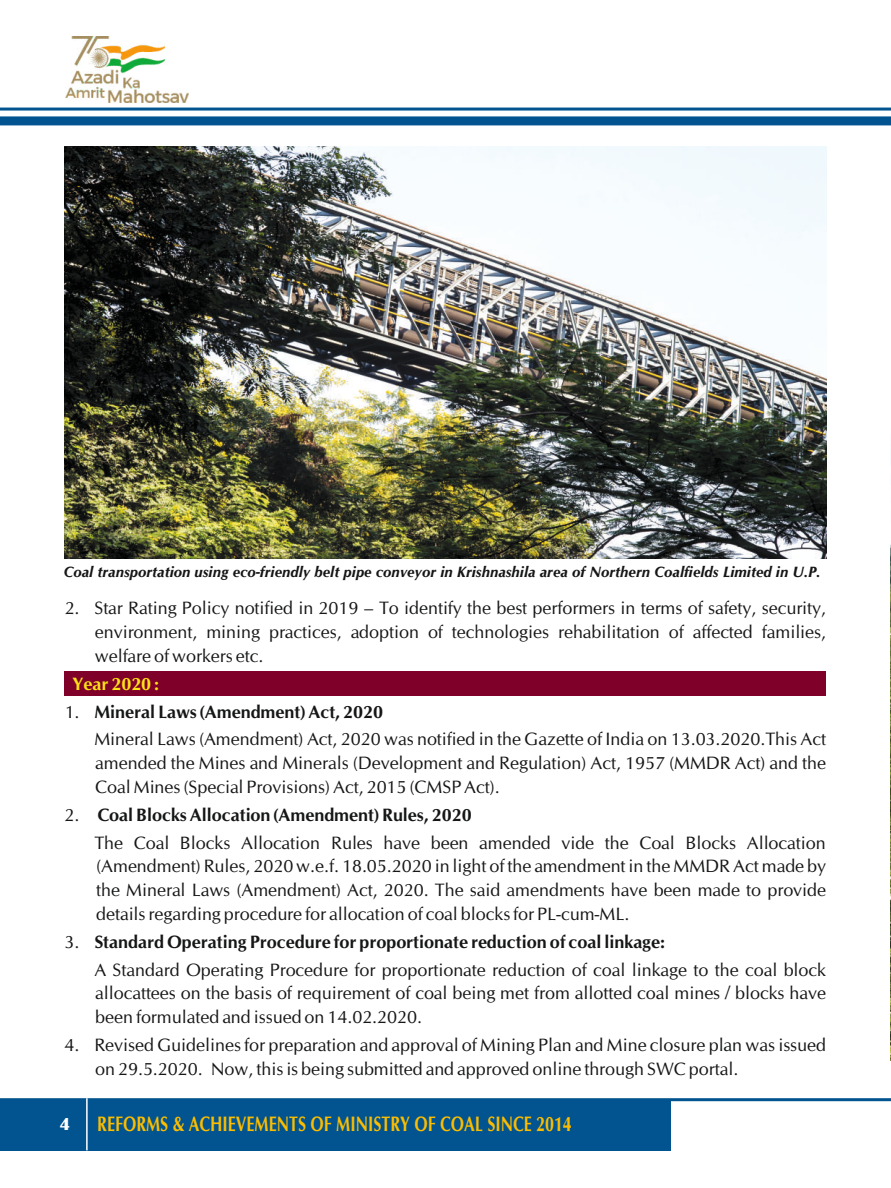
<style>
.page{position:relative;width:891px;height:1188px;background:#fff}
.page>*{position:absolute;margin:0;border:0;box-sizing:border-box;transform-origin:0 0}
.t1{font:700 21px "CG Omega";color:#fcbd00;scale:.77 1}
.t2{font:18px/23.7px "CG Omega";color:#151616}
.t3{font:700 18px "CG Omega";color:#fbe116}
.t4{font:700 18px "Britannic";color:#fff}
.t5{font:italic 700 15px "CG Omega";color:#151616}
.s1{font-weight:700}
</style>
<div class="page">
<div style="left:64px;top:671px;width:762px;height:25px;background:#7f012a"></div>
<div style="left:0;top:1100px;width:671px;height:50px;background:#01548f"></div>
<div style="left:0;top:116px;width:891px;height:9px;background:#01548f"></div>
<hr style="left:0;top:108px;width:891px;height:3px;background:#01548f">
<img style="left:65px;top:36px;width:123px;height:67px">
<hr style="left:0;top:1098px;width:891px;height:3px;background:#01548f">
<hr style="left:86px;top:1098px;width:2px;height:52px;background:#fff">
<img style="left:65px;top:146px;width:761px;height:413px">
<img style="left:890px;top:453px;width:1px;height:607px">
<p class="t5" style="left:64px;top:566px;width:759px">Coal transportation using eco-friendly belt pipe conveyor in Krishnashila area of Northern Coalfields Limited in U.P.</p>
<p class="t2" style="left:95px;top:598px;width:733px;text-align:justify;text-indent:-30px">2. Star Rating Policy notified in 2019 – To identify the best performers in terms of safety, security, environment, mining practices, adoption of technologies rehabilitation of affected families, welfare of workers etc.</p>
<p class="t3" style="left:73px;top:676px;width:88px">Year 2020 :</p>
<p class="t2" style="left:94px;top:699px;width:733px;line-height:28px;text-indent:-30px">1. <span class="s1">Mineral Laws (Amendment) Act, 2020<br></span>Mineral Laws (Amendment) Act, 2020 was notified in the Gazette of India on 13.03.2020.This Act</p>
<p class="t2" style="left:95px;top:753px;width:732px">amended the Mines and Minerals (Development and Regulation) Act, 1957 (MMDR Act) and the<br>Coal Mines (Special Provisions) Act, 2015 (CMSP Act).</p>
<p class="t2" style="left:94px;top:802px;width:733px;line-height:28px;text-indent:-30px">2. <span class="s1">Coal Blocks Allocation (Amendment) Rules, 2020<br></span>The Coal Blocks Allocation Rules have been amended vide the Coal Blocks Allocation</p>
<p class="t2" style="left:96px;top:856px;width:732px;text-align:justify">(Amendment) Rules, 2020 w.e.f. 18.05.2020 in light of the amendment in the MMDR Act made by the Mineral Laws (Amendment) Act, 2020. The said amendments have been made to provide details regarding procedure for allocation of coal blocks for PL-cum-ML.</p>
<p class="t2" style="left:94px;top:929px;width:733px;line-height:28px;text-indent:-30px">3. <span class="s1">Standard Operating Procedure for proportionate reduction of coal linkage:<br></span>A Standard Operating Procedure for proportionate reduction of coal linkage to the coal block</p>
<p class="t2" style="left:95px;top:983px;width:732px">allocattees on the basis of requirement of coal being met from allotted coal mines / blocks have been formulated and issued on 14.02.2020.</p>
<p class="t2" style="left:95px;top:1034px;width:732px;text-indent:-31px">4. Revised Guidelines for preparation and approval of Mining Plan and Mine closure plan was issued on 29.5.2020. Now, this is being submitted and approved online through SWC portal.</p>
<p class="t4" style="left:59px;top:1118px;width:12px">4</p>
<p class="t1" style="left:97px;top:1116px;width:618px">REFORMS &amp; ACHIEVEMENTS OF MINISTRY OF COAL SINCE 2014</p>
</div>
